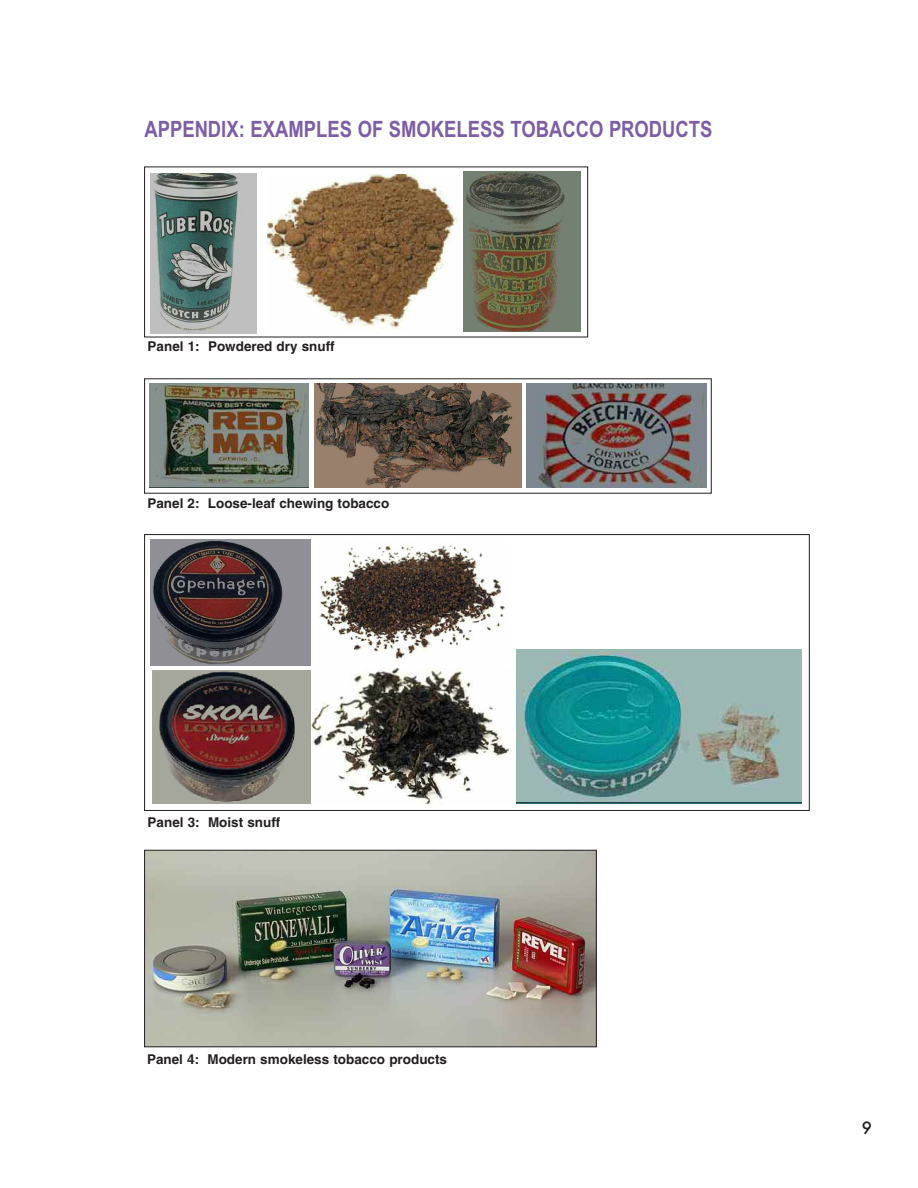
<style>
.page{position:relative;width:918px;height:1188px;background:#fff}
.page>*{position:absolute;margin:0;border:0;box-sizing:border-box;transform-origin:0 0}
.t1{font:700 22.5px "Arial Narrow";color:#7c5ea8}
.t2{font:500 16.5px "Futura";color:#231f20}
.t3{font:700 13.5px "Helvetica";color:#231f20}
</style>
<div class="page">
<div style="left:144px;top:534px;width:665px;height:277px;border:1px solid #231f20"></div>
<div style="left:151px;top:173px;width:108px;height:163px;background:linear-gradient(to bottom,#fff,#fff)"></div>
<img style="left:151px;top:173px;width:105px;height:161px">
<img style="left:268px;top:175px;width:190px;height:155px">
<img style="left:463px;top:171px;width:117px;height:161px">
<img style="left:149px;top:383px;width:159px;height:105px">
<img style="left:315px;top:383px;width:206px;height:105px">
<img style="left:526px;top:383px;width:181px;height:105px">
<img style="left:150px;top:540px;width:161px;height:125px">
<img style="left:319px;top:544px;width:186px;height:117px">
<img style="left:152px;top:671px;width:159px;height:133px">
<img style="left:312px;top:669px;width:200px;height:136px">
<img style="left:517px;top:649px;width:285px;height:155px">
<img style="left:146px;top:852px;width:449px;height:193px">
<div style="left:144px;top:850px;width:453px;height:197px;border:1px solid #231f20"></div>
<h1 class="t1" style="left:144px;top:116px;width:570px">APPENDIX: EXAMPLES OF SMOKELESS TOBACCO PRODUCTS</h1>
<p class="t3" style="left:148px;top:341px;width:189px">Panel 1: Powdered dry snuff</p>
<p class="t3" style="left:147px;top:498px;width:243px">Panel 2: Loose-leaf chewing tobacco</p>
<p class="t3" style="left:148px;top:817px;width:134px">Panel 3: Moist snuff</p>
<p class="t3" style="left:147px;top:1053px;width:302px">Panel 4: Modern smokeless tobacco products</p>
<p class="t2" style="left:862px;top:1119px;width:12px">9</p>
</div>
